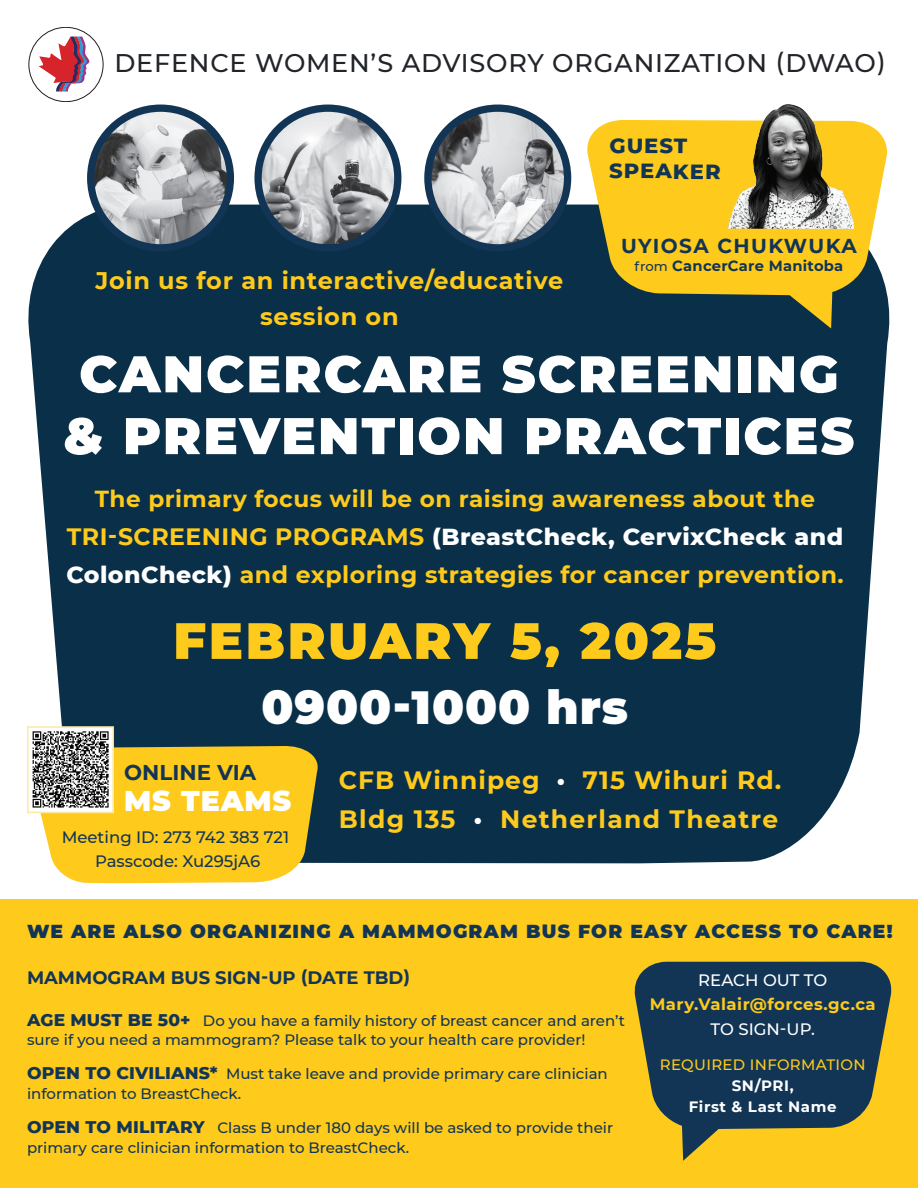
<style>
.page{position:relative;width:918px;height:1188px;background:#fff}
.page>*{position:absolute;margin:0;border:0;box-sizing:border-box;transform-origin:0 0}
.t1{font:900 51.45px/61.8px "Montserrat";letter-spacing:.04em;color:#fff;text-align:center}
.t2{font:900 51px "Montserrat";letter-spacing:.05em;color:#feca1b}
.t3{font:900 46.5px "Montserrat";letter-spacing:.02em;color:#fff}
.t4{font:900 28.5px "Montserrat";letter-spacing:.03em;color:#fff}
.t5{font:500 25.5px "Montserrat";letter-spacing:.03em;color:#212429}
.t6{font:700 25.05px/38.4px "Montserrat";letter-spacing:.04em;color:#feca1b}
.t7{font:700 24px/36px "Montserrat";letter-spacing:.03em;color:#feca1b;text-align:center}
.t8{font:700 23.7px/37.8px "Montserrat";letter-spacing:.02em;color:#feca1b}
.t9{font:700 23.25px "Montserrat";letter-spacing:.02em;color:#feca1b}
.t10{font:700 21.3px "Montserrat";color:#123555}
.t11{font:800 21px/25.3px "Montserrat";letter-spacing:.04em;color:#123555}
.t12{font:700 20.1px "Montserrat";letter-spacing:.07em;color:#123555}
.t13{font:900 18.75px "Montserrat";letter-spacing:.065em;color:#123555}
.t14{font:700 18px "Montserrat";color:#123555}
.t15{font:500 16.5px/24px "Montserrat";color:#123555;text-align:center}
.t16{font:700 16.5px "Montserrat";letter-spacing:.03em;color:#feca1b}
.t17{font:500 16.5px "Montserrat";color:#fff}
.t18{font:500 15px/19.5px "Montserrat";color:#123555}
.t19{font:700 15px/21px "Montserrat";letter-spacing:.04em;color:#fff;text-align:center}
.t20{font:500 15px "Montserrat";letter-spacing:.02em;color:#feca1b}
.t21{font:700 14.7px "Montserrat";letter-spacing:.02em;color:#123555}
.s1{font-weight:500;font-size:13.2px}
.s2{font-weight:800;color:#fff}
.s3{color:#fff}
.s4{font-weight:800;font-size:17.25px}
</style>
<div class="page">
<div style="left:0;top:900px;width:918px;height:288px;background:#feca1b"></div>
<div style="left:27px;top:204px;width:863px;height:659px;background:#0a2f49"></div>
<svg style="left:586px;top:120px;width:302px;height:209px;background:#bca232"></svg>
<svg style="left:634px;top:962px;width:258px;height:199px;fill:#123555"></svg>
<svg style="left:30px;top:746px;width:289px;height:137px;background:#f5c82b"></svg>
<img style="left:428px;top:109px;width:140px;height:139px">
<div style="left:424px;top:105px;width:147px;height:146px;border:7px solid #123555;border-radius:50%"></div>
<img style="left:91px;top:110px;width:139px;height:136px">
<div style="left:87px;top:105px;width:147px;height:146px;border:7px solid #123555;border-radius:50%"></div>
<img style="left:258px;top:111px;width:140px;height:133px">
<div style="left:254px;top:105px;width:147px;height:146px;border:7px solid #123555;border-radius:50%"></div>
<div style="left:29px;top:27px;width:74px;height:75px;border:1px solid #231f20;border-radius:50%"></div>
<svg style="left:39px;top:37px;width:50px;height:55px"></svg>
<img style="left:722px;top:104px;width:132px;height:124px">
<div style="left:28px;top:727px;width:85px;height:85px;background:#fff"></div>
<img style="left:32px;top:731px;width:77px;height:77px">
<div style="left:27px;top:726px;width:87px;height:87px;border:2px solid #fceaa6"></div>
<h3 class="t5" style="left:114px;top:45px;width:773px">DEFENCE WOMEN’S ADVISORY ORGANIZATION (DWAO)</h3>
<h3 class="t7" style="left:95px;top:261px;width:469px">Join us for an interactive/educative session on</h3>
<h3 class="t11" style="left:609px;top:132px;width:113px">GUEST<br>SPEAKER</h3>
<h3 class="t12" style="left:621px;top:231px;width:237px">UYIOSA CHUKWUKA</h3>
<p class="t21" style="left:635px;top:256px;width:210px"><span class="s1">from</span> CancerCare Manitoba</p>
<h1 class="t1" style="left:63px;top:340px;width:792px">CANCERCARE SCREENING &amp; PREVENTION PRACTICES</h1>
<h3 class="t9" style="left:95px;top:482px;width:722px">The primary focus will be on raising awareness about the</h3>
<h3 class="t8" style="left:66px;top:516px;width:779px">TRI-SCREENING PROGRAMS <span class="s2">(BreastCheck, CervixCheck and<br>ColonCheck)</span> and exploring strategies for cancer prevention.</h3>
<h2 class="t2" style="left:173px;top:603px;width:544px">FEBRUARY 5, 2025</h2>
<h3 class="t3" style="left:261px;top:672px;width:368px">0900-1000 hrs</h3>
<h3 class="t10" style="left:124px;top:757px;width:133px">ONLINE VIA</h3>
<h3 class="t4" style="left:124px;top:780px;width:169px">MS TEAMS</h3>
<p class="t15" style="left:62px;top:824px;width:229px">Meeting ID: 273 742 383 721<br>Passcode: Xu295jA6</p>
<h3 class="t6" style="left:339px;top:760px;width:444px">CFB Winnipeg <span class="s3">•</span> 715 Wihuri Rd.<br>Bldg 135 <span class="s3">•</span> Netherland Theatre</h3>
<p class="t13" style="left:27px;top:918px;width:867px">WE ARE ALSO ORGANIZING A MAMMOGRAM BUS FOR EASY ACCESS TO CARE!</p>
<p class="t14" style="left:27px;top:964px;width:385px">MAMMOGRAM BUS SIGN-UP (DATE TBD)</p>
<p class="t17" style="left:698px;top:968px;width:130px">REACH OUT TO</p>
<p class="t16" style="left:650px;top:992px;width:228px">Mary.Valair@forces.gc.ca</p>
<p class="t17" style="left:711px;top:1018px;width:106px">TO SIGN-UP.</p>
<p class="t20" style="left:660px;top:1054px;width:207px">REQUIRED INFORMATION</p>
<p class="t19" style="left:689px;top:1074px;width:149px">SN/PRI,<br>First &amp; Last Name</p>
<p class="t18" style="left:27px;top:1010px;width:599px"><span class="s4">AGE MUST BE 50+</span> Do you have a family history of breast cancer and aren’t sure if you need a mammogram? Please talk to your health care provider!</p>
<p class="t18" style="left:27px;top:1064px;width:582px"><span class="s4">OPEN TO CIVILIANS*</span> Must take leave and provide primary care clinician information to BreastCheck.</p>
<p class="t18" style="left:27px;top:1118px;width:588px"><span class="s4">OPEN TO MILITARY</span> Class B under 180 days will be asked to provide their primary care clinician information to BreastCheck.</p>
</div>
